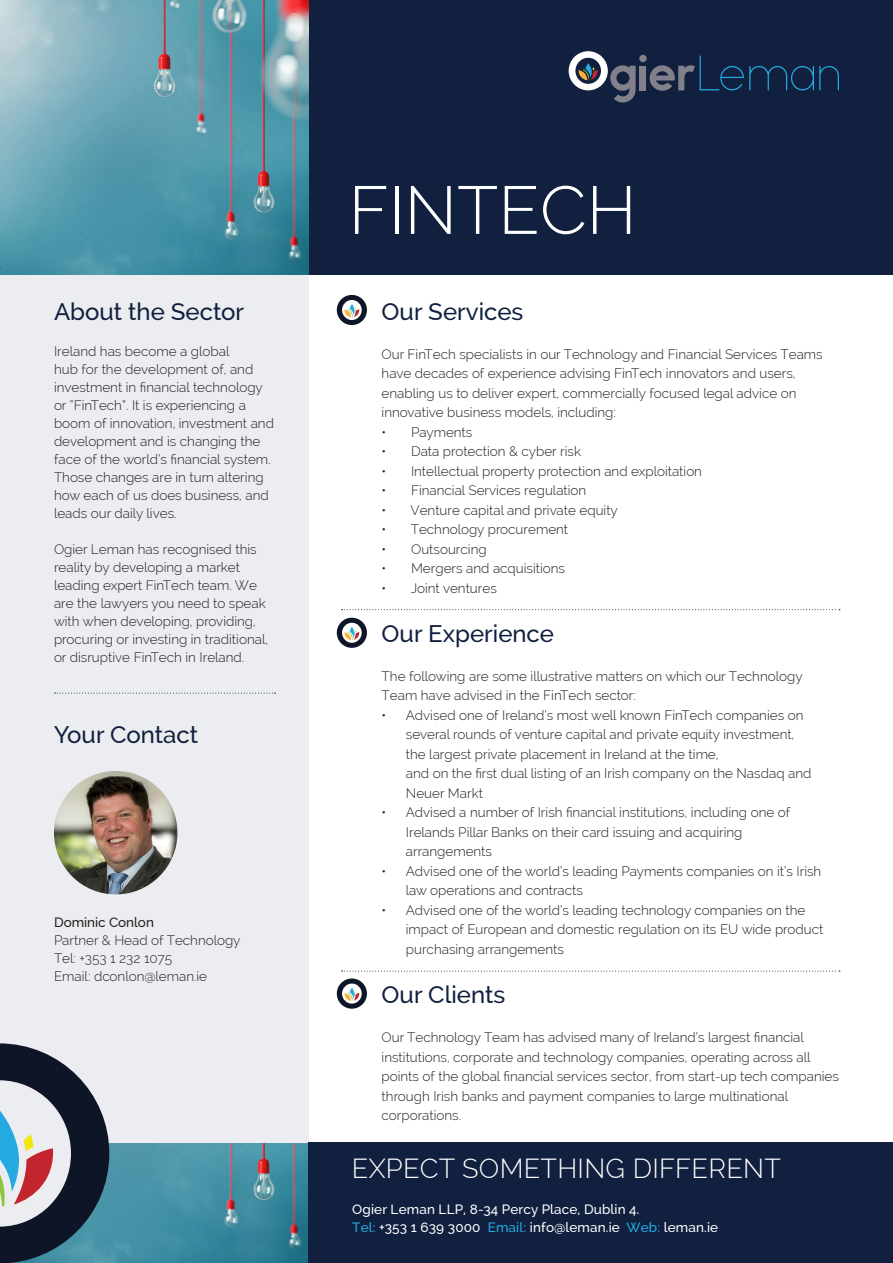
<style>
.page{position:relative;width:893px;height:1263px;background:#fff}
.page>*{position:absolute;margin:0;border:0;box-sizing:border-box;transform-origin:0 0}
.t1{font:300 67.5px "Raleway";color:#fff}
.t2{font:300 27px "Raleway";letter-spacing:.01em;color:#fff}
.t3{font:500 24px "Raleway";color:#11203f}
.t4{font:300 13.5px/19.5px "Raleway";color:#231f20}
.t5{font:500 13.5px "Raleway";letter-spacing:.01em;color:#fff}
.t6{font:500 13.5px "Raleway";color:#231f20}
.s1{color:#24aae1}
</style>
<div class="page">
<img style="left:109px;top:1143px;width:199px;height:120px">
<div style="left:301px;top:0;width:592px;height:275px;background:#11203f"></div>
<div style="left:0;top:275px;width:308px;height:868px;background:#ecedf0"></div>
<img style="left:0;top:0;width:308px;height:275px">
<div style="left:308px;top:1143px;width:585px;height:120px;background:#11203f"></div>
<svg style="left:342px;top:609px;width:498px;height:1px"></svg>
<svg style="left:54px;top:693px;width:222px;height:1px"></svg>
<svg style="left:342px;top:971px;width:498px;height:1px"></svg>
<img style="left:54px;top:771px;width:123px;height:123px;border-radius:62px">
<svg style="left:0;top:1043px;width:109px;height:220px"></svg>
<div style="left:640px;top:66px;width:6px;height:24px;background:#82808a"></div>
<div style="left:639px;top:55px;width:8px;height:7px;background:#82808a;border-radius:50%"></div>
<svg style="left:569px;top:51px;width:67px;height:51px"></svg>
<svg style="left:650px;top:55px;width:189px;height:36px"></svg>
<svg style="left:337px;top:295px;width:30px;height:30px"></svg>
<svg style="left:337px;top:618px;width:30px;height:30px"></svg>
<svg style="left:337px;top:978px;width:30px;height:31px"></svg>
<p class="t3" style="left:54px;top:297px;width:192px">About the Sector</p>
<p class="t4" style="left:54px;top:342px;width:221px;line-height:18px">Ireland has become a global<br>hub for the development of, and investment in financial technology or “FinTech”. It is experiencing a boom of innovation, investment and development and is changing the face of the world’s financial system.<br>Those changes are in turn altering how each of us does business, and leads our daily lives.</p>
<p class="t4" style="left:54px;top:540px;width:216px;line-height:18px">Ogier Leman has recognised this reality by developing a market leading expert FinTech team. We are the lawyers you need to speak with when developing, providing, procuring or investing in traditional, or disruptive FinTech in Ireland.</p>
<p class="t3" style="left:54px;top:720px;width:146px">Your Contact</p>
<p class="t6" style="left:54px;top:915px;width:101px">Dominic Conlon</p>
<p class="t4" style="left:54px;top:931px;width:188px;line-height:18px">Partner &amp; Head of Technology<br>Tel: +353 1 232 1075<br>Email: dconlon@leman.ie</p>
<p class="t1" style="left:349px;top:171px;width:289px">FINTECH</p>
<p class="t3" style="left:382px;top:297px;width:143px">Our Services</p>
<p class="t4" style="left:382px;top:344px;width:443px">Our FinTech specialists in our Technology and Financial Services Teams have decades of experience advising FinTech innovators and users, enabling us to deliver expert, commercially focused legal advice on innovative business models, including:</p>
<p class="t4" style="left:382px;top:422px;width:92px">• Payments</p>
<p class="t4" style="left:382px;top:441px;width:201px">• Data protection &amp; cyber risk</p>
<p class="t4" style="left:382px;top:461px;width:322px">• Intellectual property protection and exploitation</p>
<p class="t4" style="left:382px;top:480px;width:206px">• Financial Services regulation</p>
<p class="t4" style="left:382px;top:500px;width:238px">• Venture capital and private equity</p>
<p class="t4" style="left:382px;top:519px;width:188px">• Technology procurement</p>
<p class="t4" style="left:382px;top:539px;width:107px">• Outsourcing</p>
<p class="t4" style="left:382px;top:558px;width:185px">• Mergers and acquisitions</p>
<p class="t4" style="left:382px;top:578px;width:117px">• Joint ventures</p>
<p class="t3" style="left:382px;top:619px;width:174px">Our Experience</p>
<p class="t4" style="left:382px;top:666px;width:422px">The following are some illustrative matters on which our Technology<br>Team have advised in the FinTech sector:</p>
<p class="t4" style="left:406px;top:705px;width:407px;text-indent:-24px">• Advised one of Ireland’s most well known FinTech companies on several rounds of venture capital and private equity investment, the largest private placement in Ireland at the time,<br>and on the first dual listing of an Irish company on the Nasdaq and Neuer Markt</p>
<p class="t4" style="left:406px;top:803px;width:386px;text-indent:-24px">• Advised a number of Irish financial institutions, including one of<br>Irelands Pillar Banks on their card issuing and acquiring arrangements</p>
<p class="t4" style="left:406px;top:861px;width:417px;text-indent:-24px">• Advised one of the world’s leading Payments companies on it’s Irish law operations and contracts</p>
<p class="t4" style="left:406px;top:900px;width:419px;text-indent:-24px">• Advised one of the world’s leading technology companies on the impact of European and domestic regulation on its EU wide product purchasing arrangements</p>
<p class="t3" style="left:382px;top:981px;width:125px">Our Clients</p>
<p class="t4" style="left:382px;top:1027px;width:459px">Our Technology Team has advised many of Ireland’s largest financial institutions, corporate and technology companies, operating across all points of the global financial services sector, from start-up tech companies through Irish banks and payment companies to large multinational corporations.</p>
<p class="t2" style="left:352px;top:1152px;width:431px">EXPECT SOMETHING DIFFERENT</p>
<p class="t5" style="left:352px;top:1202px;width:289px">Ogier Leman LLP, 8-34 Percy Place, Dublin 4.</p>
<p class="t5" style="left:352px;top:1220px;width:367px"><span class="s1">Tel:</span> +353 1 639 3000 <span class="s1">Email:</span> info@leman.ie <span class="s1">Web:</span> leman.ie</p>
</div>
